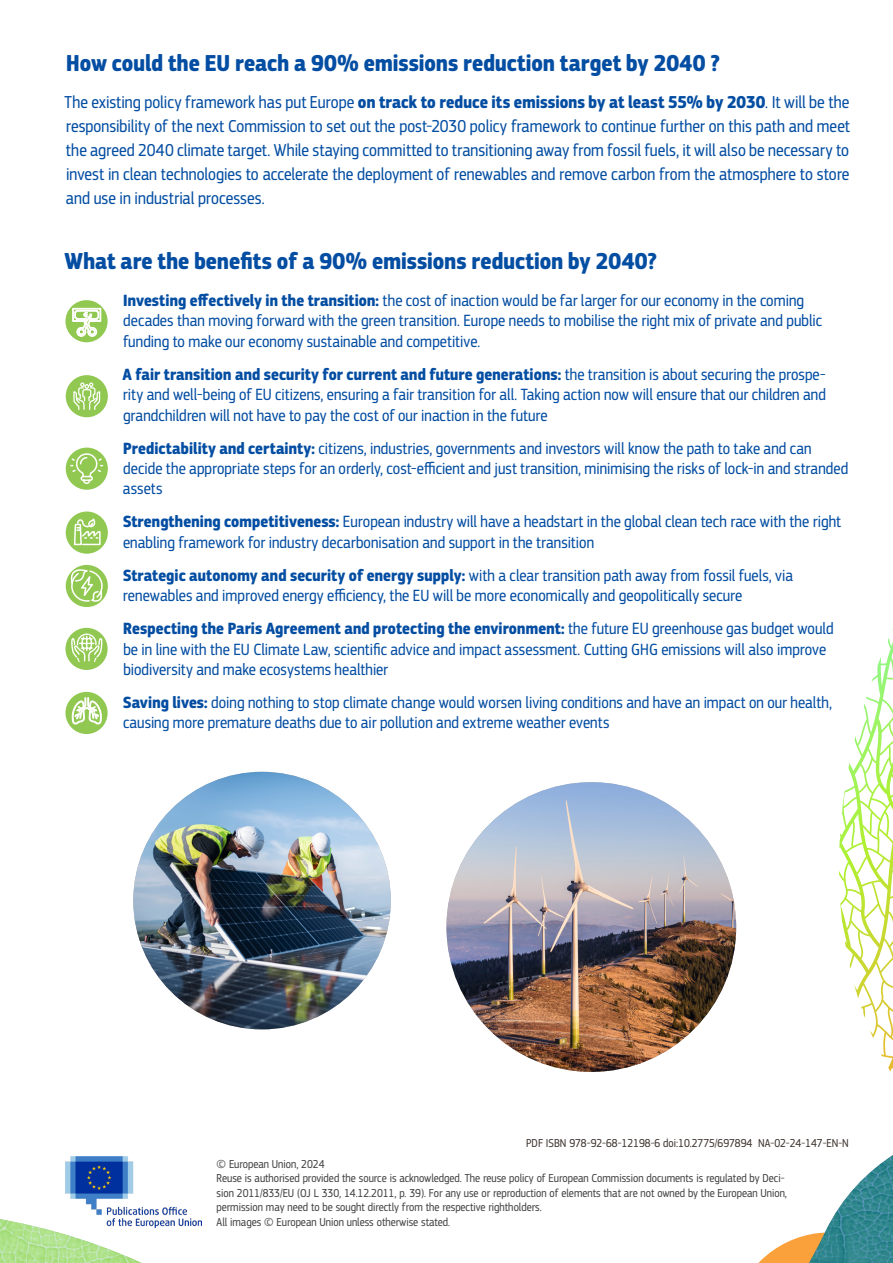
<style>
.page{position:relative;width:893px;height:1263px;background:#fff}
.page>*{position:absolute;margin:0;border:0;box-sizing:border-box;transform-origin:0 0}
.t1{font:700 24px "EC Square Sans Cond Pro";letter-spacing:.005em;color:#034da2}
.t2{font:18px/24px "EC Square Sans Cond Pro";color:#034da2;text-align:justify}
.t3{font:16.95px/20.4px "EC Square Sans Cond Pro";letter-spacing:.005em;color:#034da2}
.t4{font:12px/14.4px "EC Square Sans Cond Pro";color:#454444}
.t5{font:12px "EC Square Sans Cond Pro";color:#403631}
.s1{font-weight:700}
.s2{font-weight:700;font-size:27px;color:#fff}
</style>
<div class="page">
<svg style="left:758px;top:1234px;width:51px;height:29px"></svg>
<img style="left:809px;top:1155px;width:84px;height:108px">
<img style="left:0;top:1219px;width:142px;height:44px">
<img style="left:65px;top:1157px;width:136px;height:70px">
<div style="left:65px;top:692px;width:43px;height:42px;background:#91c851;border-radius:50%"></div>
<svg style="left:65px;top:300px;width:43px;height:42px"></svg>
<div style="left:66px;top:448px;width:42px;height:42px;background:#91c851;border-radius:50%"></div>
<svg style="left:65px;top:628px;width:43px;height:42px"></svg>
<div style="left:66px;top:565px;width:42px;height:42px;background:#91c851;border-radius:50%"></div>
<div style="left:66px;top:511px;width:42px;height:43px;background:#91c851;border-radius:50%"></div>
<div style="left:66px;top:375px;width:42px;height:42px;background:#91c851;border-radius:50%"></div>
<svg style="left:72px;top:697px;width:30px;height:27px"></svg>
<svg style="left:72px;top:308px;width:29px;height:29px"></svg>
<svg style="left:68px;top:382px;width:36px;height:281px"></svg>
<img style="left:133px;top:772px;width:258px;height:257px;border-radius:129px">
<img style="left:446px;top:782px;width:290px;height:290px;border-radius:145px">
<h1 class="t1" style="left:66px;top:49px;width:655px">How could the EU reach a 90% emissions reduction target by 2040 ?</h1>
<p class="t2" style="left:65px;top:90px;width:787px">The existing policy framework has put Europe <span class="s1">on track to reduce its emissions by at least 55% by 2030</span>. It will be the responsibility of the next Commission to set out the post-2030 policy framework to continue further on this path and meet the agreed 2040 climate target. While staying committed to transitioning away from fossil fuels, it will also be necessary to invest in clean technologies to accelerate the deployment of renewables and remove carbon from the atmosphere to store and use in industrial processes.</p>
<h1 class="t1" style="left:65px;top:246px;width:594px">What are the benefits of a 90% emissions reduction by 2040?</h1>
<p class="t3" style="left:123px;top:290px;width:701px;text-indent:-26px"><span class="s2">•</span> <span class="s1">Investing effectively in the transition:</span> the cost of inaction would be far larger for our economy in the coming decades than moving forward with the green transition. Europe needs to mobilise the right mix of private and public funding to make our economy sustainable and competitive.</p>
<p class="t3" style="left:123px;top:364px;width:705px;text-align:justify;text-indent:-26px"><span class="s2">•</span> <span class="s1">A fair transition and security for current and future generations:</span> the transition is about securing the prospe&shy;rity and well-being of EU citizens, ensuring a fair transition for all. Taking action now will ensure that our children and grandchildren will not have to pay the cost of our inaction in the future</p>
<p class="t3" style="left:123px;top:438px;width:727px;text-indent:-26px"><span class="s2">•</span> <span class="s1">Predictability and certainty:</span> citizens, industries, governments and investors will know the path to take and can decide the appropriate steps for an orderly, cost-efficient and just transition, minimising the risks of lock-in and stranded assets</p>
<p class="t3" style="left:123px;top:512px;width:719px;text-indent:-26px"><span class="s2">•</span> <span class="s1">Strengthening competitiveness:</span> European industry will have a headstart in the global clean tech race with the right enabling framework for industry decarbonisation and support in the transition</p>
<p class="t3" style="left:123px;top:565px;width:671px;text-indent:-26px"><span class="s2">•</span> <span class="s1">Strategic autonomy and security of energy supply:</span> with a clear transition path away from fossil fuels, via renewables and improved energy efficiency, the EU will be more economically and geopolitically secure</p>
<p class="t3" style="left:123px;top:619px;width:712px;text-indent:-26px"><span class="s2">•</span> <span class="s1">Respecting the Paris Agreement and protecting the environment:</span> the future EU greenhouse gas budget would be in line with the EU Climate Law, scientific advice and impact assessment. Cutting GHG emissions will also improve biodiversity and make ecosystems healthier</p>
<p class="t3" style="left:123px;top:692px;width:710px;text-indent:-26px"><span class="s2">•</span> <span class="s1">Saving lives:</span> doing nothing to stop climate change would worsen living conditions and have an impact on our health, causing more premature deaths due to air pollution and extreme weather events</p>
<p class="t5" style="left:526px;top:1136px;width:324px">PDF ISBN 978-92-68-12198-6 doi:10.2775/697894 NA-02-24-147-EN-N</p>
<p class="t4" style="left:217px;top:1157px;width:572px">© European Union, 2024<br>Reuse is authorised provided the source is acknowledged. The reuse policy of European Commission documents is regulated by Deci&shy;sion 2011/833/EU (OJ L 330, 14.12.2011, p. 39). For any use or reproduction of elements that are not owned by the European Union, permission may need to be sought directly from the respective rightholders.<br>All images © European Union unless otherwise stated.</p>
</div>
